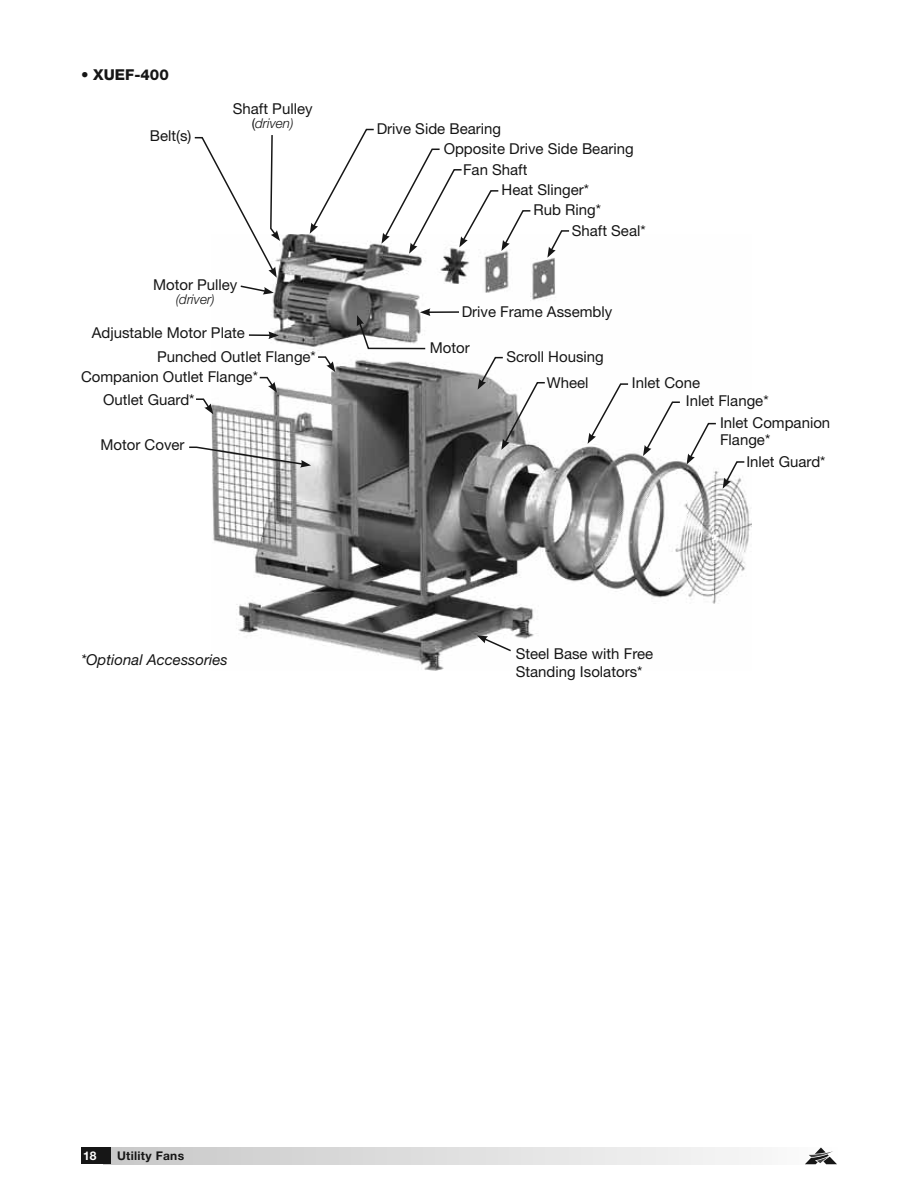
<style>
.page{position:relative;width:918px;height:1188px;background:#fff}
.page>*{position:absolute;margin:0;border:0;box-sizing:border-box;transform-origin:0 0}
.t1{font:15px/18px "Helvetica Neue LT Std";color:#161616}
.t2{font:italic 15px "Helvetica Neue LT Std";color:#161616}
.t3{font:800 15px "Helvetica Neue LT Std";color:#161616}
.t4{font:italic 300 13.5px "Helvetica Neue LT Std";color:#161616}
.t5{font:700 12px "Helvetica Neue LT Std";letter-spacing:.025em;color:#161616}
.t6{font:700 12px "Helvetica Neue LT Std";color:#fff}
.s1{font-weight:400;font-style:normal}
</style>
<div class="page">
<div style="left:104px;top:1148px;width:733px;height:16px;background:linear-gradient(to right,#c8c8c8,#fbfbfb)"></div>
<div style="left:81px;top:1148px;width:30px;height:16px;background:#161616"></div>
<svg style="left:805px;top:1148px;width:32px;height:16px"></svg>
<img style="left:212px;top:234px;width:540px;height:436px">
<img style="left:212px;top:654px;width:15px;height:14px">
<hr style="left:428px;top:311px;width:31px;height:2px;background:#161616">
<svg style="left:357px;top:308px;width:73px;height:42px"></svg>
<svg style="left:477px;top:636px;width:36px;height:17px"></svg>
<svg style="left:547px;top:230px;width:24px;height:28px"></svg>
<svg style="left:723px;top:460px;width:23px;height:29px"></svg>
<svg style="left:381px;top:148px;width:151px;height:106px"></svg>
<svg style="left:310px;top:128px;width:64px;height:106px"></svg>
<svg style="left:687px;top:422px;width:30px;height:43px"></svg>
<svg style="left:478px;top:356px;width:68px;height:94px"></svg>
<svg style="left:643px;top:401px;width:38px;height:55px"></svg>
<svg style="left:588px;top:383px;width:42px;height:61px"></svg>
<svg style="left:317px;top:356px;width:18px;height:16px"></svg>
<svg style="left:258px;top:376px;width:19px;height:17px"></svg>
<svg style="left:196px;top:398px;width:17px;height:16px"></svg>
<svg style="left:189px;top:446px;width:122px;height:22px"></svg>
<hr style="left:249px;top:334px;width:22px;height:2px;background:#161616">
<svg style="left:268px;top:331px;width:11px;height:8px"></svg>
<svg style="left:239px;top:284px;width:35px;height:11px"></svg>
<svg style="left:194px;top:135px;width:86px;height:143px"></svg>
<p class="t3" style="left:81px;top:69px;width:89px">• XUEF-400</p>
<p class="t1" style="left:150px;top:128px;width:43px">Belt(s)</p>
<p class="t1" style="left:233px;top:101px;width:81px">Shaft Pulley</p>
<p class="t4" style="left:252px;top:115px;width:43px"><span class="s1">(</span>driven)</p>
<p class="t1" style="left:153px;top:277px;width:86px">Motor Pulley</p>
<p class="t4" style="left:176px;top:291px;width:41px">(driver)</p>
<p class="t1" style="left:92px;top:325px;width:155px">Adjustable Motor Plate</p>
<p class="t1" style="left:81px;top:369px;width:178px">Companion Outlet Flange*</p>
<p class="t1" style="left:157px;top:349px;width:160px">Punched Outlet Flange*</p>
<p class="t1" style="left:103px;top:392px;width:93px">Outlet Guard*</p>
<p class="t1" style="left:100px;top:437px;width:86px">Motor Cover</p>
<p class="t1" style="left:377px;top:120px;width:126px">Drive Side Bearing</p>
<p class="t1" style="left:444px;top:141px;width:192px">Opposite Drive Side Bearing</p>
<p class="t1" style="left:463px;top:162px;width:66px">Fan Shaft</p>
<p class="t1" style="left:502px;top:181px;width:89px">Heat Slinger*</p>
<p class="t1" style="left:534px;top:202px;width:69px">Rub Ring*</p>
<p class="t1" style="left:572px;top:222px;width:75px">Shaft Seal*</p>
<p class="t1" style="left:462px;top:304px;width:152px">Drive Frame Assembly</p>
<p class="t1" style="left:430px;top:340px;width:42px">Motor</p>
<p class="t1" style="left:506px;top:349px;width:99px">Scroll Housing</p>
<p class="t1" style="left:547px;top:374px;width:43px">Wheel</p>
<p class="t1" style="left:686px;top:374px;width:84px;line-height:18.9px;text-indent:-54px">Inlet Cone<br>Inlet Flange*</p>
<p class="t1" style="left:720px;top:416px;width:112px;line-height:16.5px">Inlet Companion<br>Flange*</p>
<p class="t1" style="left:746px;top:454px;width:81px">Inlet Guard*</p>
<p class="t2" style="left:81px;top:654px;width:148px">*Optional Accessories</p>
<p class="t1" style="left:516px;top:646px;width:139px">Steel Base with Free<br>Standing Isolators*</p>
<p class="t6" style="left:83px;top:1152px;width:15px">18</p>
<p class="t5" style="left:117px;top:1152px;width:69px">Utility Fans</p>
</div>
